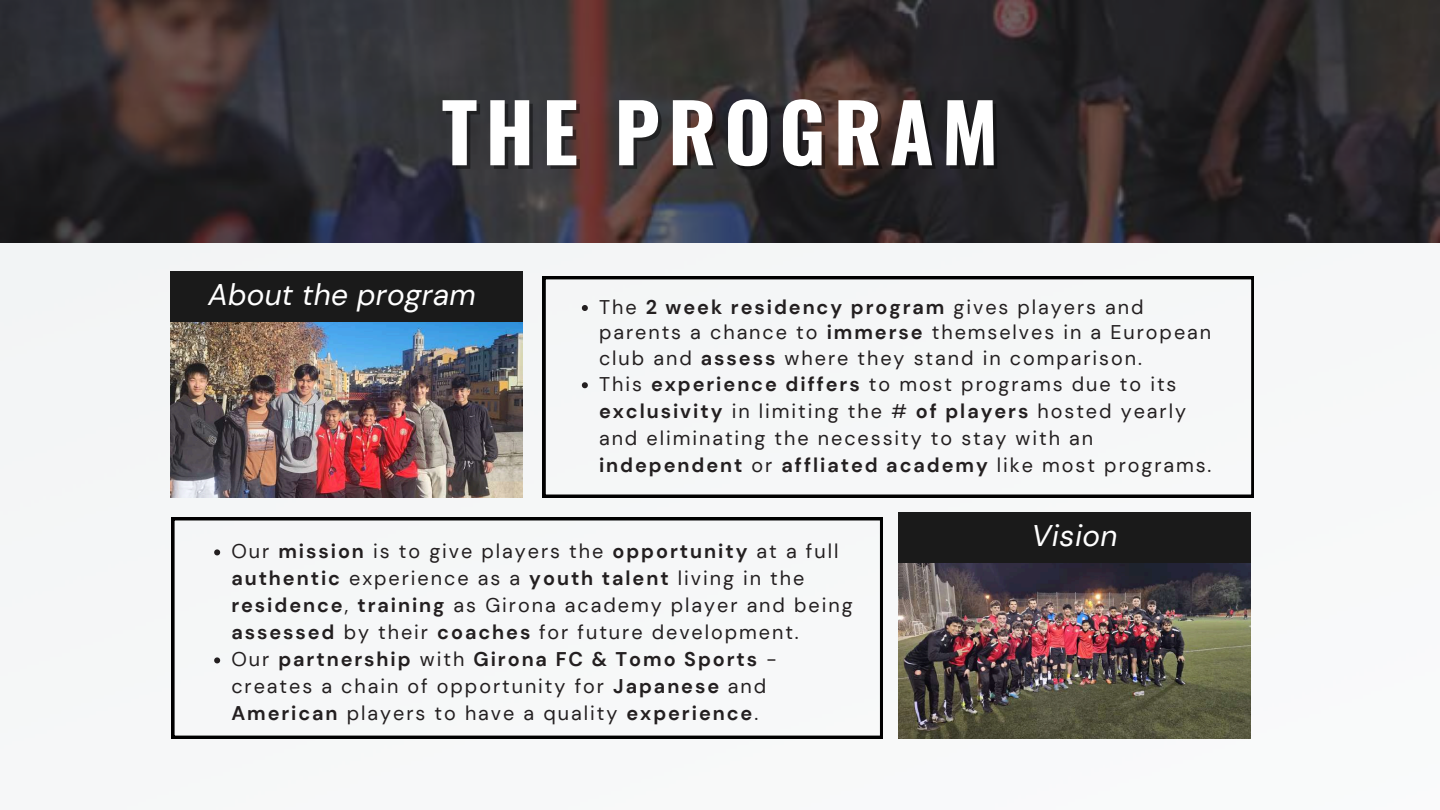
<style>
.page{position:relative;width:1440px;height:810px;background:#fff}
.page>*{position:absolute;margin:0;border:0;box-sizing:border-box;transform-origin:0 0}
.t1{font:700 80.3px "Oswald";letter-spacing:.1em;color:#fff}
.t2{font:italic 29.8px "DM Sans";letter-spacing:.01em;color:#fff}
.t3{font:19.8px/26.4px "DM Sans";letter-spacing:.1em;color:#231f20}
.s1{font-weight:700}
</style>
<div class="page">
<div style="left:0;top:243px;width:1251px;height:496px;background:#f4f6f7"></div>
<img style="left:170px;top:321px;width:353px;height:176px">
<div style="left:170px;top:271px;width:353px;height:50px;background:#1a1a1a"></div>
<div style="left:543px;top:276px;width:711px;height:222px;background:#f5f7f7"></div>
<img style="left:898px;top:562px;width:353px;height:176px">
<div style="left:898px;top:512px;width:353px;height:50px;background:#1a1a1a"></div>
<div style="left:172px;top:517px;width:711px;height:222px;background:#f6f7f8"></div>
<img style="left:0;top:0;width:1440px;height:243px">
<svg style="left:582px;top:305px;width:6px;height:6px"></svg>
<svg style="left:582px;top:382px;width:6px;height:6px"></svg>
<svg style="left:214px;top:549px;width:6px;height:6px"></svg>
<svg style="left:214px;top:657px;width:6px;height:6px"></svg>
<h1 class="t1" style="left:442px;top:69px;width:558px">THE PROGRAM</h1>
<h2 class="t2" style="left:208px;top:275px;width:269px">About the program</h2>
<p class="t3" style="left:599px;top:294px;width:614px">The <span class="s1">2 week residency program</span> gives players and parents a chance to <span class="s1">immerse</span> themselves in a European club and <span class="s1">assess</span> where they stand in comparison.<br>This <span class="s1">experience differs</span> to most programs due to its <span class="s1">exclusivity</span> in limiting the # <span class="s1">of players</span> hosted yearly and eliminating the necessity to stay with an <span class="s1">independent</span> or <span class="s1">affliated academy</span> like most programs.</p>
<p class="t3" style="left:231px;top:538px;width:623px;line-height:27px">Our <span class="s1">mission</span> is to give players the <span class="s1">opportunity</span> at a full <span class="s1">authentic</span> experience as a <span class="s1">youth talent</span> living in the <span class="s1">residence</span>, <span class="s1">training</span> as Girona academy player and being <span class="s1">assessed</span> by their <span class="s1">coaches</span> for future development.<br>Our <span class="s1">partnership</span> with <span class="s1">Girona FC &amp; Tomo Sports</span> - creates a chain of opportunity for <span class="s1">Japanese</span> and <span class="s1">American</span> players to have a quality <span class="s1">experience</span>.</p>
<h2 class="t2" style="left:1032px;top:516px;width:87px">Vision</h2>
</div>
